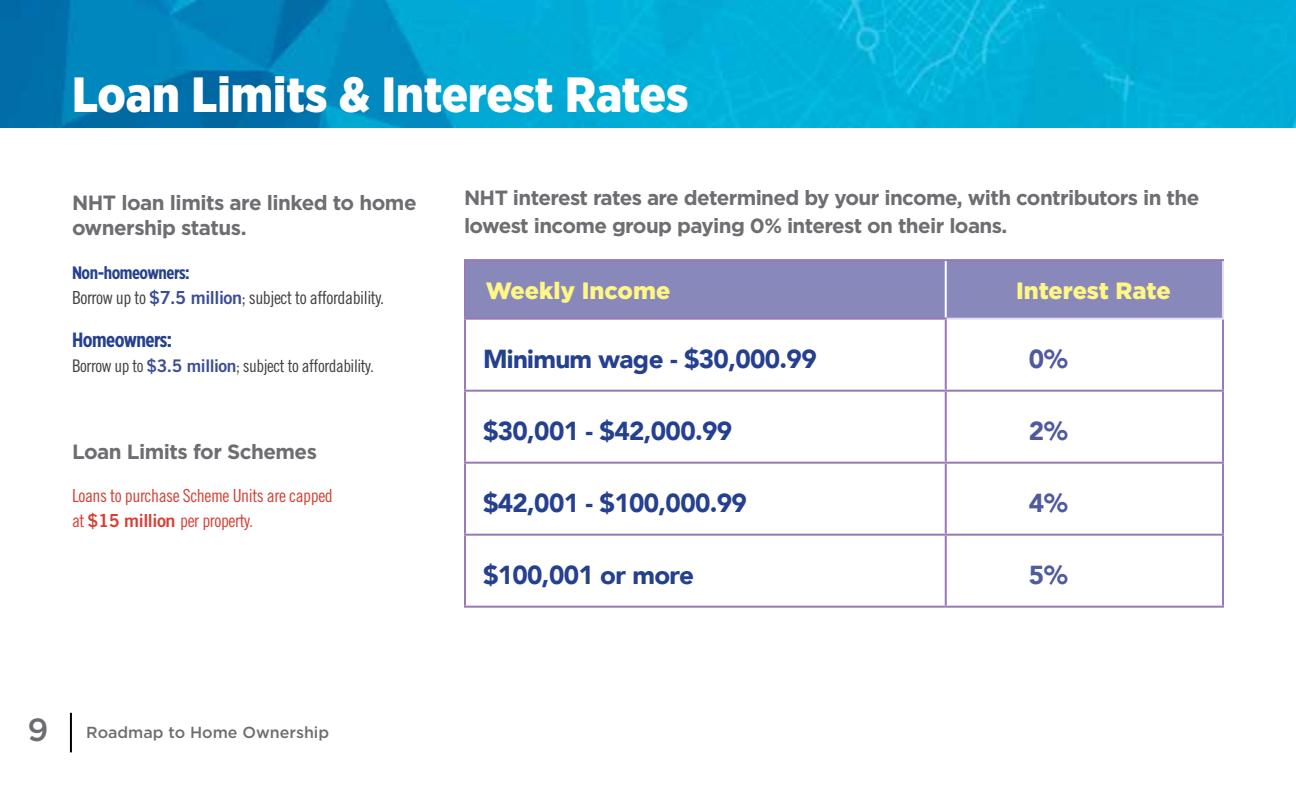
<style>
.page{position:relative;width:1296px;height:792px;background:#fff}
.page>*{position:absolute;margin:0;border:0;box-sizing:border-box;transform-origin:0 0}
.t1{font:900 49.4px "Gotham Narrow";color:#fff}
.t2{font:500 32px "Gotham";color:#6d6e71}
.t3{font:900 26px "Avenir";letter-spacing:-.025em;color:#25408f}
.t4{font:900 26px "Avenir";color:#4f5b9e}
.t5{font:900 23.6px "Gotham";color:#fff685}
.t6{font:700 20.6px/25.2px "Gotham";letter-spacing:-.03em;color:#6d6e71}
.t7{font:700 20.6px "Gotham X Narrow";letter-spacing:-.025em;color:#25408f}
.t8{font:18px/25.2px "Trade Gothic LT Std Cn 18";letter-spacing:-.025em;color:#d54134}
.t9{font:18px "Trade Gothic LT Std Cn 18";letter-spacing:-.025em;color:#414042}
.t10{font:700 18px "Gotham X Narrow";letter-spacing:-.025em;color:#25408f}
.t11{font:17.4px "Trade Gothic LT Std Cn 18";letter-spacing:-.025em;color:#414042}
.t12{font:500 16px "Gotham";color:#6d6e71}
.s1{font-family:"Trade Gothic LT Std Bd 2";color:#3b4d96}
.s2{font-family:"Trade Gothic LT Std Bd 2"}
</style>
<div class="page">
<hr style="left:70px;top:713px;width:2px;height:39px;background:#000">
<img style="left:0;top:0;width:1296px;height:128px">
<div style="left:466px;top:261px;width:756px;height:57px;background:#8889ba"></div>
<hr style="left:945px;top:261px;width:2px;height:57px;background:#fff">
<hr style="left:464px;top:259px;width:482px;height:2px;background:#9a78b6">
<hr style="left:464px;top:261px;width:2px;height:57px;background:#9a78b6">
<hr style="left:946px;top:259px;width:278px;height:2px;background:#9a78b6">
<hr style="left:464px;top:318px;width:483px;height:2px;background:#9a78b6">
<hr style="left:1222px;top:261px;width:2px;height:57px;background:#e4ddee">
<hr style="left:947px;top:318px;width:277px;height:2px;background:#e4ddee">
<hr style="left:464px;top:320px;width:2px;height:70px;background:#9a78b6">
<hr style="left:945px;top:320px;width:2px;height:70px;background:#9a78b6">
<hr style="left:1222px;top:320px;width:2px;height:70px;background:#9a78b6">
<hr style="left:464px;top:390px;width:482px;height:2px;background:#9a78b6">
<hr style="left:464px;top:392px;width:2px;height:70px;background:#9a78b6">
<hr style="left:946px;top:390px;width:278px;height:2px;background:#9a78b6">
<hr style="left:945px;top:392px;width:2px;height:70px;background:#9a78b6">
<hr style="left:1222px;top:392px;width:2px;height:70px;background:#9a78b6">
<hr style="left:464px;top:462px;width:482px;height:2px;background:#9a78b6">
<hr style="left:464px;top:464px;width:2px;height:70px;background:#9a78b6">
<hr style="left:946px;top:462px;width:278px;height:2px;background:#9a78b6">
<hr style="left:945px;top:464px;width:2px;height:70px;background:#9a78b6">
<hr style="left:1222px;top:464px;width:2px;height:70px;background:#9a78b6">
<hr style="left:464px;top:534px;width:482px;height:2px;background:#9a78b6">
<hr style="left:464px;top:536px;width:2px;height:70px;background:#9a78b6">
<hr style="left:946px;top:534px;width:278px;height:2px;background:#9a78b6">
<hr style="left:945px;top:536px;width:2px;height:70px;background:#9a78b6">
<hr style="left:1222px;top:536px;width:2px;height:70px;background:#9a78b6">
<hr style="left:464px;top:606px;width:482px;height:2px;background:#9a78b6">
<hr style="left:946px;top:606px;width:278px;height:2px;background:#9a78b6">
<h1 class="t1" style="left:72px;top:62px;width:618px">Loan Limits &amp; Interest Rates</h1>
<p class="t6" style="left:72px;top:190px;width:346px">NHT loan limits are linked to home ownership status.</p>
<p class="t10" style="left:72px;top:261px;width:119px">Non-homeowners:</p>
<p class="t9" style="left:72px;top:287px;width:314px">Borrow up to <span class="s1">$7.5 million</span>; subject to affordability.</p>
<p class="t7" style="left:72px;top:327px;width:102px">Homeowners:</p>
<p class="t11" style="left:72px;top:356px;width:303px">Borrow up to <span class="s1">$3.5 million</span>; subject to affordability.</p>
<p class="t6" style="left:72px;top:439px;width:247px">Loan Limits for Schemes</p>
<p class="t8" style="left:72px;top:483px;width:262px">Loans to purchase Scheme Units are capped at <span class="s2">$15 million</span> per property.</p>
<p class="t6" style="left:464px;top:183px;width:737px;line-height:28.4px">NHT interest rates are determined by your income, with contributors in the lowest income group paying 0% interest on their loans.</p>
<p class="t5" style="left:486px;top:274px;width:186px">Weekly Income</p>
<p class="t5" style="left:1016px;top:274px;width:156px">Interest Rate</p>
<p class="t3" style="left:483px;top:336px;width:335px">Minimum wage - $30,000.99</p>
<p class="t4" style="left:1029px;top:336px;width:40px">0%</p>
<p class="t3" style="left:483px;top:408px;width:251px">$30,001 - $42,000.99</p>
<p class="t4" style="left:1029px;top:408px;width:40px">2%</p>
<p class="t3" style="left:483px;top:480px;width:266px">$42,001 - $100,000.99</p>
<p class="t4" style="left:1029px;top:480px;width:40px">4%</p>
<p class="t3" style="left:483px;top:552px;width:213px">$100,001 or more</p>
<p class="t4" style="left:1029px;top:552px;width:40px">5%</p>
<h2 class="t2" style="left:27px;top:709px;width:22px">9</h2>
<p class="t12" style="left:86px;top:722px;width:244px">Roadmap to Home Ownership</p>
</div>
